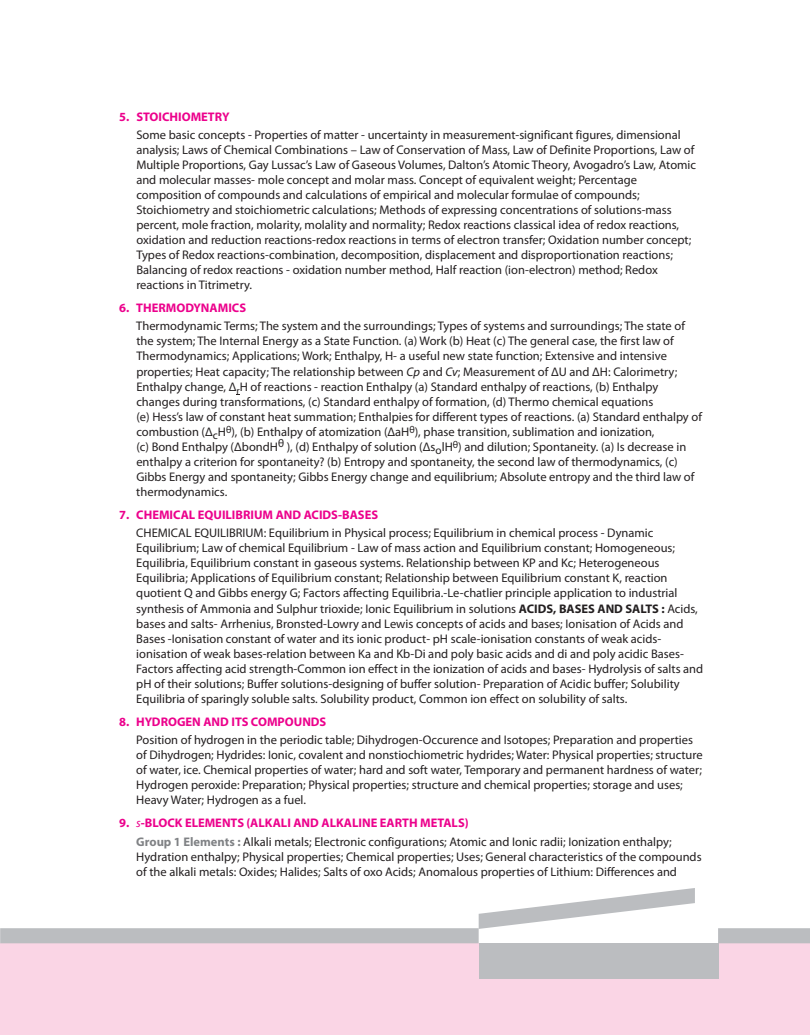
<style>
.page{position:relative;width:810px;height:1035px;background:#fff}
.page>*{position:absolute;margin:0;border:0;box-sizing:border-box;transform-origin:0 0}
.t1{font:12.5px/15px "Myriad Pro";color:#231f20}
.t2{font:700 12.5px "Myriad Pro";color:#ec008c}
.t3{font:11.25px "Myriad Pro";color:#231f20}
.t4{font:10px "Myriad Pro";color:#231f20}
.s1{font-style:italic}
.s2{font-weight:700}
.s3{font-weight:700;color:#ec008c}
.s4{font-style:italic;color:#ec008c}
.s5{font-weight:700;color:#808285}
</style>
<div class="page">
<div style="left:0;top:943px;width:810px;height:92px;background:#fad5e5"></div>
<svg style="left:0;top:888px;width:810px;height:55px"></svg>
<div style="left:479px;top:943px;width:240px;height:36px;background:#bbbdc0"></div>
<p class="t2" style="left:119px;top:112px;width:112px">5. STOICHIOMETRY</p>
<p class="t1" style="left:136px;top:128px;width:561px">Some basic concepts - Properties of matter - uncertainty in measurement-significant figures, dimensional analysis; Laws of Chemical Combinations – Law of Conservation of Mass, Law of Definite Proportions, Law of Multiple Proportions, Gay Lussac’s Law of Gaseous Volumes, Dalton’s Atomic Theory, Avogadro’s Law, Atomic and molecular masses- mole concept and molar mass. Concept of equivalent weight; Percentage composition of compounds and calculations of empirical and molecular formulae of compounds; Stoichiometry and stoichiometric calculations; Methods of expressing concentrations of solutions-mass percent, mole fraction, molarity, molality and normality; Redox reactions classical idea of redox reactions, oxidation and reduction reactions-redox reactions in terms of electron transfer; Oxidation number concept; Types of Redox reactions-combination, decomposition, displacement and disproportionation reactions; Balancing of redox reactions - oxidation number method, Half reaction (ion-electron) method; Redox reactions in Titrimetry.</p>
<p class="t2" style="left:119px;top:303px;width:128px">6. THERMODYNAMICS</p>
<p class="t1" style="left:136px;top:320px;width:550px">Thermodynamic Terms; The system and the surroundings; Types of systems and surroundings; The state of the system; The Internal Energy as a State Function. (a) Work (b) Heat (c) The general case, the first law of Thermodynamics; Applications; Work; Enthalpy, H- a useful new state function; Extensive and intensive properties; Heat capacity; The relationship between <span class="s1">Cp</span> and <span class="s1">Cv</span>; Measurement of ΔU and ΔH: Calorimetry; Enthalpy change, Δ H of reactions - reaction Enthalpy (a) Standard enthalpy of reactions, (b) Enthalpy</p>
<p class="t4" style="left:237px;top:386px;width:5px">r</p>
<p class="t1" style="left:136px;top:395px;width:567px">changes during transformations, (c) Standard enthalpy of formation, (d) Thermo chemical equations<br>(e) Hess’s law of constant heat summation; Enthalpies for different types of reactions. (a) Standard enthalpy of</p>
<p class="t4" style="left:226px;top:425px;width:7px">θ</p>
<p class="t4" style="left:409px;top:425px;width:7px">θ</p>
<p class="t1" style="left:136px;top:425px;width:520px">combustion (Δ H ), (b) Enthalpy of atomization (ΔaH ), phase transition, sublimation and ionization,</p>
<p class="t3" style="left:213px;top:431px;width:7px">c</p>
<p class="t3" style="left:278px;top:439px;width:8px">θ</p>
<p class="t4" style="left:453px;top:440px;width:7px">θ</p>
<p class="t1" style="left:136px;top:440px;width:552px">(c) Bond Enthalpy (ΔbondH ), (d) Enthalpy of solution (Δs lH ) and dilution; Spontaneity. (a) Is decrease in</p>
<p class="t3" style="left:436px;top:446px;width:8px">o</p>
<p class="t1" style="left:136px;top:455px;width:560px">enthalpy a criterion for spontaneity? (b) Entropy and spontaneity, the second law of thermodynamics, (c)<br>Gibbs Energy and spontaneity; Gibbs Energy change and equilibrium; Absolute entropy and the third law of thermodynamics.</p>
<p class="t2" style="left:119px;top:510px;width:260px">7. CHEMICAL EQUILIBRIUM AND ACIDS-BASES</p>
<p class="t1" style="left:136px;top:526px;width:568px">CHEMICAL EQUILIBRIUM: Equilibrium in Physical process; Equilibrium in chemical process - Dynamic Equilibrium; Law of chemical Equilibrium - Law of mass action and Equilibrium constant; Homogeneous; Equilibria, Equilibrium constant in gaseous systems. Relationship between KP and Kc; Heterogeneous Equilibria; Applications of Equilibrium constant; Relationship between Equilibrium constant K, reaction quotient Q and Gibbs energy G; Factors affecting Equilibria.-Le-chatlier principle application to industrial synthesis of Ammonia and Sulphur trioxide; Ionic Equilibrium in solutions <span class="s2">ACIDS, BASES AND SALTS :</span> Acids, bases and salts- Arrhenius, Bronsted-Lowry and Lewis concepts of acids and bases; Ionisation of Acids and Bases -Ionisation constant of water and its ionic product- pH scale-ionisation constants of weak acids&shy;ionisation of weak bases-relation between Ka and Kb-Di and poly basic acids and di and poly acidic Bases-Factors affecting acid strength-Common ion effect in the ionization of acids and bases- Hydrolysis of salts and pH of their solutions; Buffer solutions-designing of buffer solution- Preparation of Acidic buffer; Solubility Equilibria of sparingly soluble salts. Solubility product, Common ion effect on solubility of salts.</p>
<p class="t2" style="left:119px;top:717px;width:209px">8. HYDROGEN AND ITS COMPOUNDS</p>
<p class="t1" style="left:136px;top:733px;width:568px">Position of hydrogen in the periodic table; Dihydrogen-Occurence and Isotopes; Preparation and properties of Dihydrogen; Hydrides: Ionic, covalent and nonstiochiometric hydrides; Water: Physical properties; structure of water, ice. Chemical properties of water; hard and soft water, Temporary and permanent hardness of water; Hydrogen peroxide: Preparation; Physical properties; structure and chemical properties; storage and uses; Heavy Water; Hydrogen as a fuel.</p>
<p class="t1" style="left:136px;top:815px;width:537px;line-height:18.6px;text-indent:-17px"><span class="s3">9.</span> <span class="s4">s</span><span class="s3">-BLOCK ELEMENTS (ALKALI AND ALKALINE EARTH METALS)<br></span><span class="s5">Group 1 Elements :</span> Alkali metals; Electronic configurations; Atomic and Ionic radii; Ionization enthalpy;</p>
<p class="t1" style="left:136px;top:850px;width:567px">Hydration enthalpy; Physical properties; Chemical properties; Uses; General characteristics of the compounds of the alkali metals: Oxides; Halides; Salts of oxo Acids; Anomalous properties of Lithium: Differences and</p>
</div>
